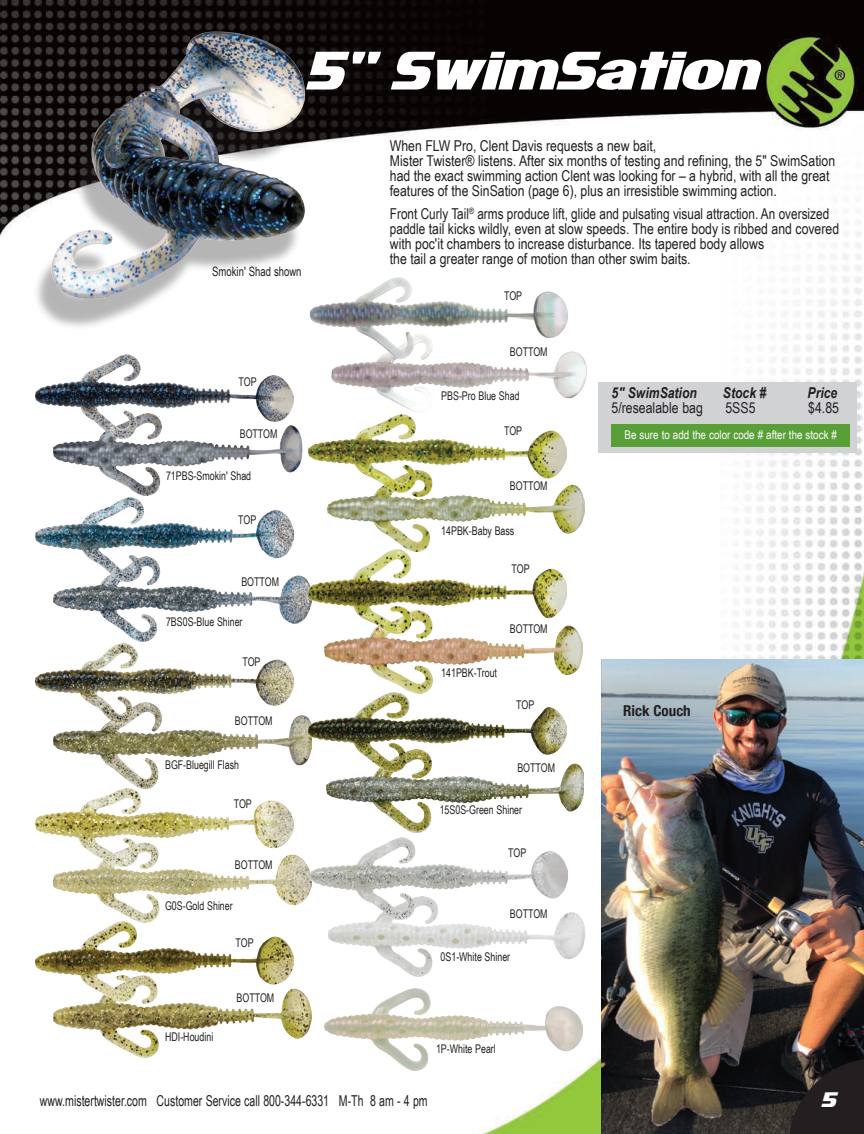
<style>
.page{position:relative;width:864px;height:1134px;background:#fff}
.page>*{position:absolute;margin:0;border:0;box-sizing:border-box;transform-origin:0 0}
.t1{font:54px "Infinite Justice";color:#fff}
.t2{font:21px "Infinite Justice";color:#fff}
.t3{font:15px "Arial Narrow";color:#231f20}
.t4{font:15px "Arial Narrow";color:#231f20;scale:.96 1}
.t5{font:15px "Arial Narrow";color:#231f20;scale:.86 1}
.t6{font:italic 700 15px "Arial Narrow";color:#231f20}
.t7{font:700 condensed 15px "Helvetica Neue";color:#231f20}
.t8{font:12.9px "Arial Narrow";color:#231f20;scale:.9 1}
.t9{font:12px "Arial Narrow";color:#231f20;scale:.9 1}
.t10{font:12px "Arial Narrow";color:#fff}
</style>
<div class="page">
<img style="left:0;top:0;width:864px;height:1134px">
<img style="left:601px;top:660px;width:263px;height:474px">
<div style="left:33px;top:49px;width:269px;height:282px;background:#231f20;opacity:.33"></div>
<img style="left:42px;top:23px;width:303px;height:287px">
<svg style="left:788px;top:1058px;width:76px;height:76px;background:#242020"></svg>
<img style="left:328px;top:897px;width:258px;height:80px">
<img style="left:54px;top:413px;width:257px;height:82px">
<img style="left:54px;top:557px;width:257px;height:85px">
<img style="left:54px;top:702px;width:257px;height:86px">
<img style="left:54px;top:842px;width:257px;height:81px">
<img style="left:54px;top:976px;width:257px;height:82px">
<img style="left:327px;top:470px;width:258px;height:81px">
<img style="left:325px;top:611px;width:257px;height:82px">
<img style="left:326px;top:749px;width:258px;height:84px">
<img style="left:325px;top:988px;width:257px;height:83px">
<img style="left:310px;top:838px;width:258px;height:81px">
<img style="left:36px;top:355px;width:257px;height:84px">
<img style="left:36px;top:498px;width:257px;height:83px">
<img style="left:36px;top:643px;width:257px;height:81px">
<img style="left:36px;top:789px;width:257px;height:77px">
<img style="left:36px;top:922px;width:257px;height:80px">
<img style="left:309px;top:415px;width:257px;height:77px">
<img style="left:310px;top:333px;width:281px;height:94px">
<img style="left:309px;top:549px;width:257px;height:84px">
<img style="left:309px;top:692px;width:257px;height:79px">
<img style="left:292px;top:273px;width:281px;height:94px">
<div style="left:598px;top:382px;width:259px;height:71px;background:#d1d2d4"></div>
<div style="left:611px;top:424px;width:238px;height:22px;background:#589f38"></div>
<p class="t1" style="left:304px;top:42px;width:454px">5" SwimSation</p>
<p class="t8" style="left:212px;top:262px;width:101px">Smokin' Shad shown</p>
<p class="t3" style="left:390px;top:135px;width:268px">When FLW Pro, Clent Davis requests a new bait,</p>
<p class="t3" style="left:390px;top:150px;width:447px">Mister Twister® listens. After six months of testing and refining, the 5" SwimSation</p>
<p class="t3" style="left:390px;top:165px;width:441px">had the exact swimming action Clent was looking for – a hybrid, with all the great</p>
<p class="t3" style="left:390px;top:180px;width:388px">features of the SinSation (page 6), plus an irresistible swimming action.</p>
<p class="t4" style="left:390px;top:202px;width:459px">Front Curly Tail<sup>®</sup> arms produce lift, glide and pulsating visual attraction. An oversized</p>
<p class="t4" style="left:390px;top:217px;width:470px">paddle tail kicks wildly, even at slow speeds. The entire body is ribbed and covered</p>
<p class="t3" style="left:390px;top:232px;width:376px">with poc'it chambers to increase disturbance. Its tapered body allows</p>
<p class="t3" style="left:390px;top:247px;width:302px">the tail a greater range of motion than other swim baits.</p>
<p class="t9" style="left:504px;top:287px;width:22px">TOP</p>
<p class="t9" style="left:510px;top:343px;width:43px">BOTTOM</p>
<p class="t9" style="left:239px;top:373px;width:22px">TOP</p>
<p class="t9" style="left:441px;top:387px;width:88px">PBS-Pro Blue Shad</p>
<p class="t9" style="left:240px;top:425px;width:43px">BOTTOM</p>
<p class="t9" style="left:504px;top:422px;width:22px">TOP</p>
<p class="t9" style="left:166px;top:467px;width:96px">71PBS-Smokin' Shad</p>
<p class="t9" style="left:238px;top:511px;width:22px">TOP</p>
<p class="t9" style="left:241px;top:573px;width:43px">BOTTOM</p>
<p class="t9" style="left:166px;top:613px;width:87px">7BS0S-Blue Shiner</p>
<p class="t9" style="left:242px;top:653px;width:22px">TOP</p>
<p class="t9" style="left:235px;top:712px;width:43px">BOTTOM</p>
<p class="t9" style="left:165px;top:755px;width:84px">BGF-Bluegill Flash</p>
<p class="t9" style="left:234px;top:795px;width:22px">TOP</p>
<p class="t9" style="left:235px;top:856px;width:43px">BOTTOM</p>
<p class="t9" style="left:165px;top:897px;width:77px">G0S-Gold Shiner</p>
<p class="t9" style="left:236px;top:934px;width:22px">TOP</p>
<p class="t9" style="left:165px;top:1028px;width:55px">HDI-Houdini</p>
<p class="t9" style="left:237px;top:989px;width:43px">BOTTOM</p>
<p class="t9" style="left:510px;top:477px;width:43px">BOTTOM</p>
<p class="t9" style="left:441px;top:522px;width:83px">14PBK-Baby Bass</p>
<p class="t9" style="left:512px;top:559px;width:22px">TOP</p>
<p class="t9" style="left:510px;top:620px;width:43px">BOTTOM</p>
<p class="t9" style="left:441px;top:664px;width:63px">141PBK-Trout</p>
<p class="t9" style="left:516px;top:696px;width:22px">TOP</p>
<p class="t9" style="left:517px;top:759px;width:43px">BOTTOM</p>
<p class="t9" style="left:440px;top:801px;width:93px">15S0S-Green Shiner</p>
<p class="t9" style="left:508px;top:844px;width:22px">TOP</p>
<p class="t9" style="left:510px;top:905px;width:43px">BOTTOM</p>
<p class="t9" style="left:441px;top:948px;width:79px">0S1-White Shiner</p>
<p class="t9" style="left:436px;top:1040px;width:68px">1P-White Pearl</p>
<p class="t5" style="left:40px;top:1089px;width:452px">www.mistertwister.com Customer Service call 800-344-6331 M-Th 8 am - 4 pm</p>
<p class="t6" style="left:612px;top:381px;width:87px">5" SwimSation</p>
<p class="t6" style="left:723px;top:381px;width:45px">Stock #</p>
<p class="t6" style="left:808px;top:381px;width:31px">Price</p>
<p class="t3" style="left:612px;top:397px;width:93px">5/resealable bag</p>
<p class="t3" style="left:725px;top:397px;width:32px">5SS5</p>
<p class="t3" style="left:808px;top:397px;width:32px">$4.85</p>
<p class="t10" style="left:625px;top:426px;width:214px">Be sure to add the color code # after the stock #</p>
<p class="t7" style="left:623px;top:698px;width:69px">Rick Couch</p>
<p class="t2" style="left:821px;top:1089px;width:16px">5</p>
</div>
